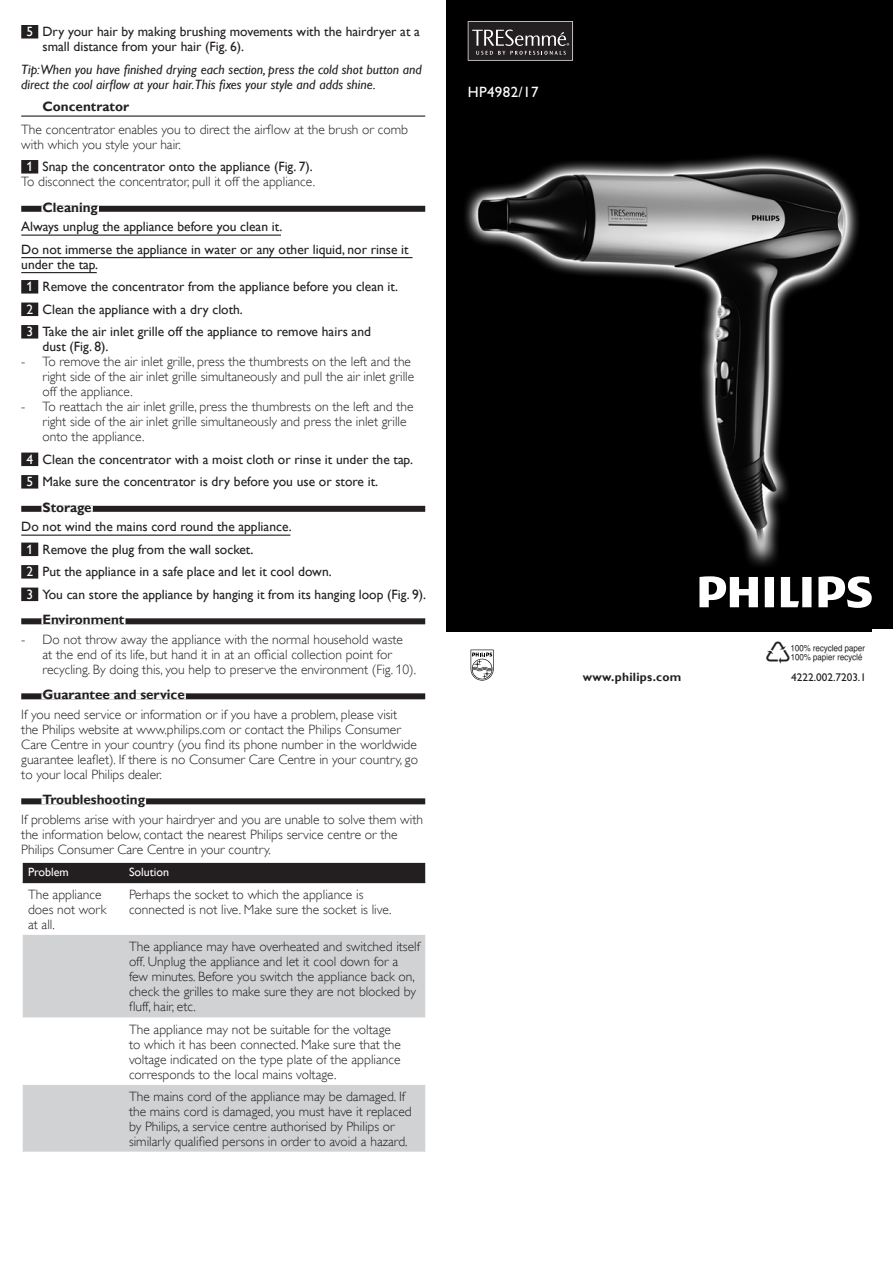
<style>
.page{position:relative;width:893px;height:1263px;background:#fff}
.page>*{position:absolute;margin:0;border:0;box-sizing:border-box;transform-origin:0 0}
.t1{font:48px "Philips Ll Font Plain";color:#231f20}
.t2{font:15px "Gill Sans";letter-spacing:.025em;color:#fff}
.t3{font:13.5px/15px "Gill Sans Alt One WGL Light";color:#231f20}
.t4{font:13.5px/22.5px "Gill Sans Alt One WGL";color:#231f20}
.t5{font:italic 13.5px/15px "Gill Sans Alt One WGL";color:#231f20}
.t6{font:700 13.5px "Gill Sans Alt One WGL";color:#231f20}
.t7{font:700 12px "Gill Sans Alt One WGL";letter-spacing:.025em;color:#231f20}
.t8{font:12px "Gill Sans Alt One WGL";color:#fff}
.t9{font:11.25px "Gill Sans";color:#231f20}
.s1{color:#fff}
</style>
<div class="page">
<img style="left:446px;top:0;width:447px;height:631px">
<div style="left:872px;top:629px;width:21px;height:5px;background:#fff"></div>
<svg style="left:471px;top:650px;width:23px;height:30px"></svg>
<div style="left:21px;top:25px;width:17px;height:14px;background:#231f20"></div>
<hr style="left:21px;top:116px;width:404px;height:1px;background:#231f20">
<div style="left:21px;top:160px;width:17px;height:14px;background:#231f20"></div>
<div style="left:21px;top:206px;width:404px;height:6px;background:#231f20"></div>
<div style="left:41px;top:206px;width:58px;height:6px;background:#fff"></div>
<hr style="left:21px;top:235px;width:260px;height:1px;background:#231f20">
<hr style="left:21px;top:257px;width:391px;height:1px;background:#231f20">
<hr style="left:21px;top:272px;width:76px;height:1px;background:#231f20">
<div style="left:21px;top:280px;width:17px;height:14px;background:#231f20"></div>
<div style="left:21px;top:303px;width:17px;height:13px;background:#231f20"></div>
<div style="left:21px;top:325px;width:17px;height:14px;background:#231f20"></div>
<div style="left:21px;top:453px;width:17px;height:13px;background:#231f20"></div>
<div style="left:21px;top:475px;width:17px;height:14px;background:#231f20"></div>
<div style="left:21px;top:506px;width:404px;height:6px;background:#231f20"></div>
<div style="left:41px;top:506px;width:52px;height:6px;background:#fff"></div>
<hr style="left:21px;top:535px;width:269px;height:1px;background:#231f20">
<div style="left:21px;top:543px;width:17px;height:13px;background:#231f20"></div>
<div style="left:21px;top:565px;width:17px;height:14px;background:#231f20"></div>
<div style="left:21px;top:588px;width:17px;height:13px;background:#231f20"></div>
<div style="left:21px;top:618px;width:404px;height:6px;background:#231f20"></div>
<div style="left:41px;top:618px;width:84px;height:6px;background:#fff"></div>
<div style="left:21px;top:693px;width:404px;height:6px;background:#231f20"></div>
<div style="left:41px;top:693px;width:145px;height:6px;background:#fff"></div>
<div style="left:21px;top:798px;width:404px;height:6px;background:#231f20"></div>
<div style="left:41px;top:798px;width:105px;height:6px;background:#fff"></div>
<svg style="left:23px;top:935px;width:402px;height:217px;fill:#d1d2d4"></svg>
<div style="left:22px;top:862px;width:404px;height:20px;background:#231f20"></div>
<hr style="left:23px;top:882px;width:100px;height:1px;background:#231f20">
<hr style="left:123px;top:882px;width:302px;height:1px;background:#231f20">
<svg style="left:468px;top:21px;width:105px;height:40px;background:#464344"></svg>
<svg style="left:699px;top:576px;width:173px;height:32px"></svg>
<p class="t4" style="left:43px;top:24px;width:379px;line-height:15px;text-indent:-16px"><span class="s1">5</span> Dry your hair by making brushing movements with the hairdryer at a small distance from your hair (Fig. 6).</p>
<p class="t5" style="left:21px;top:62px;width:402px">Tip:When you have finished drying each section, press the cold shot button and direct the cool airflow at your hair.This fixes your style and adds shine.</p>
<p class="t6" style="left:43px;top:97px;width:88px">Concentrator</p>
<p class="t3" style="left:21px;top:122px;width:388px">The concentrator enables you to direct the airflow at the brush or comb with which you style your hair.</p>
<p class="t4" style="left:26px;top:155px;width:288px"><span class="s1">1</span> Snap the concentrator onto the appliance (Fig. 7).</p>
<p class="t3" style="left:21px;top:174px;width:295px">To disconnect the concentrator, pull it off the appliance.</p>
<p class="t6" style="left:43px;top:198px;width:57px">Cleaning</p>
<p class="t4" style="left:21px;top:215px;width:389px">Always unplug the appliance before you clean it.<br>Do not immerse the appliance in water or any other liquid, nor rinse it</p>
<p class="t4" style="left:26px;top:253px;width:373px;text-indent:-5px">under the tap.<br><span class="s1">1</span> Remove the concentrator from the appliance before you clean it.<br><span class="s1">2</span> Clean the appliance with a dry cloth.<br><span class="s1">3</span> Take the air inlet grille off the appliance to remove hairs and</p>
<p class="t4" style="left:43px;top:335px;width:67px">dust (Fig. 8).</p>
<p class="t3" style="left:43px;top:354px;width:373px">To remove the air inlet grille, press the thumbrests on the left and the right side of the air inlet grille simultaneously and pull the air inlet grille off the appliance.<br>To reattach the air inlet grille, press the thumbrests on the left and the right side of the air inlet grille simultaneously and press the inlet grille onto the appliance.</p>
<p class="t4" style="left:26px;top:448px;width:388px"><span class="s1">4</span> Clean the concentrator with a moist cloth or rinse it under the tap.<br><span class="s1">5</span> Make sure the concentrator is dry before you use or store it.</p>
<p class="t6" style="left:43px;top:498px;width:51px">Storage</p>
<p class="t4" style="left:26px;top:515px;width:401px;text-indent:-5px">Do not wind the mains cord round the appliance.<br><span class="s1">1</span> Remove the plug from the wall socket.<br><span class="s1">2</span> Put the appliance in a safe place and let it cool down.<br><span class="s1">3</span> You can store the appliance by hanging it from its hanging loop (Fig. 9).</p>
<p class="t6" style="left:43px;top:610px;width:83px">Environment</p>
<p class="t3" style="left:43px;top:632px;width:375px">Do not throw away the appliance with the normal household waste at the end of its life, but hand it in at an official collection point for recycling. By doing this, you help to preserve the environment (Fig. 10).</p>
<p class="t6" style="left:43px;top:685px;width:144px">Guarantee and service</p>
<p class="t3" style="left:21px;top:707px;width:398px">If you need service or information or if you have a problem, please visit<br>the Philips website at www.philips.com or contact the Philips Consumer Care Centre in your country (you find its phone number in the worldwide guarantee leaflet). If there is no Consumer Care Centre in your country, go to your local Philips dealer.</p>
<p class="t6" style="left:43px;top:790px;width:104px">Troubleshooting</p>
<p class="t3" style="left:21px;top:812px;width:403px">If problems arise with your hairdryer and you are unable to solve them with the information below, contact the nearest Philips service centre or the<br>Philips Consumer Care Centre in your country.</p>
<p class="t8" style="left:28px;top:863px;width:42px">Problem</p>
<p class="t8" style="left:129px;top:863px;width:41px">Solution</p>
<p class="t3" style="left:28px;top:887px;width:80px">The appliance does not work at all.</p>
<p class="t3" style="left:129px;top:887px;width:264px">Perhaps the socket to which the appliance is connected is not live. Make sure the socket is live.</p>
<p class="t3" style="left:129px;top:939px;width:292px">The appliance may have overheated and switched itself off. Unplug the appliance and let it cool down for a few minutes. Before you switch the appliance back on, check the grilles to make sure they are not blocked by fluff, hair, etc.</p>
<p class="t3" style="left:129px;top:1022px;width:273px">The appliance may not be suitable for the voltage to which it has been connected. Make sure that the voltage indicated on the type plate of the appliance corresponds to the local mains voltage.</p>
<p class="t3" style="left:129px;top:1089px;width:284px">The mains cord of the appliance may be damaged. If the mains cord is damaged, you must have it replaced by Philips, a service centre authorised by Philips or similarly qualified persons in order to avoid a hazard.</p>
<p class="t3" style="left:21px;top:354px;width:6px">-</p>
<p class="t3" style="left:21px;top:399px;width:6px">-</p>
<p class="t3" style="left:21px;top:632px;width:6px">-</p>
<p class="t2" style="left:468px;top:83px;width:72px">HP4982/17</p>
<p class="t7" style="left:583px;top:669px;width:100px">www.philips.com</p>
<h1 class="t1" style="left:763px;top:619px;width:106px">u</h1>
<p class="t9" style="left:791px;top:671px;width:76px">4222.002.7203.1</p>
</div>
